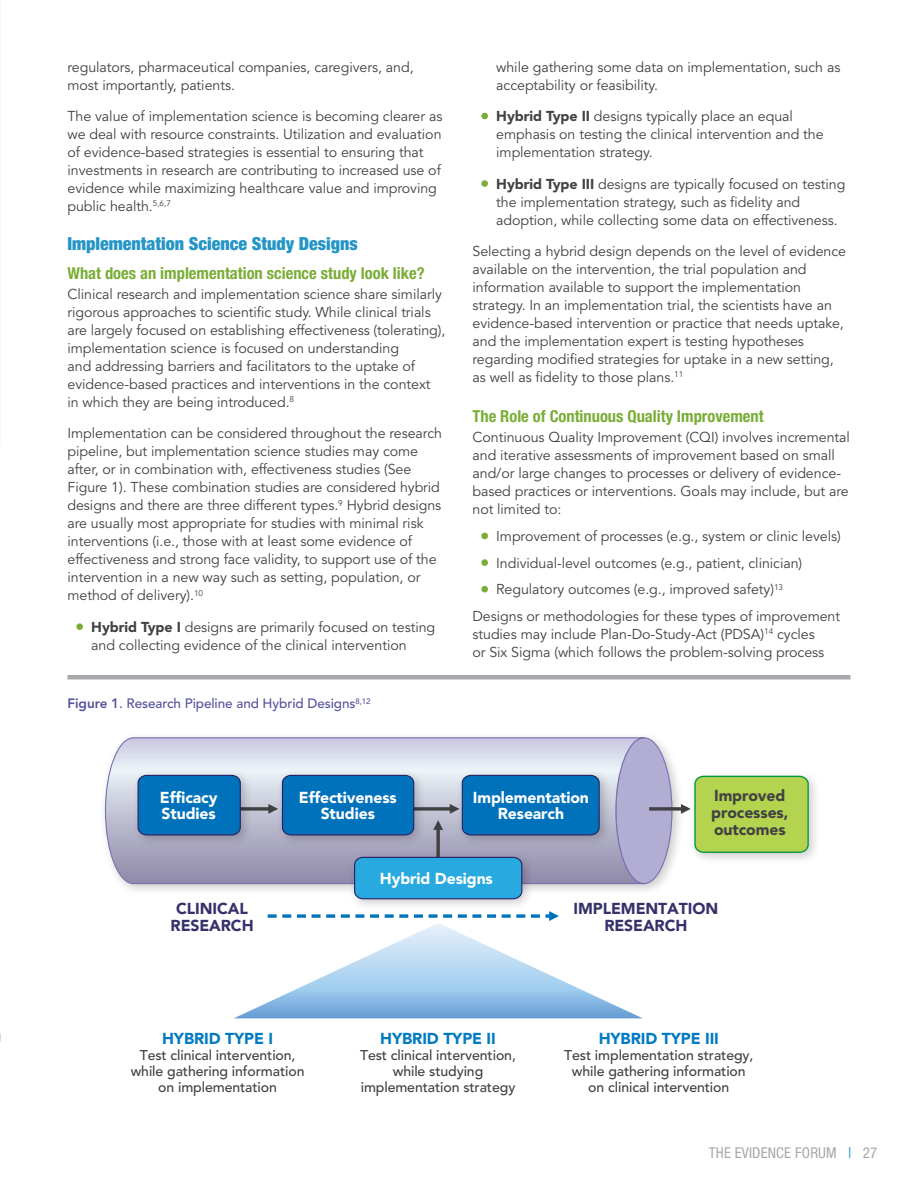
<style>
.page{position:relative;width:918px;height:1188px;background:#fff}
.page>*{position:absolute;margin:0;border:0;box-sizing:border-box;transform-origin:0 0}
.t1{font:900 condensed 18px "Helvetica Neue LT Std";color:#2495c6}
.t2{font:700 condensed 16.5px "Helvetica Neue LT Std";color:#79ad36}
.t3{font:900 15.75px/16.8px "Avenir LT Std";letter-spacing:-.005em;color:#fff;text-align:center}
.t4{font:900 15.75px/16.8px "Avenir LT Std";letter-spacing:-.005em;color:#37316b;text-align:center}
.t5{font:900 15.75px "Avenir LT Std";letter-spacing:-.005em;color:#007ac1}
.t6{font:900 15.75px/16.8px "Avenir LT Std";letter-spacing:-.005em;color:#414042}
.t7{font:condensed 15px "Helvetica Neue LT Std";letter-spacing:.01em;color:#a7a9ac}
.t8{font:14.25px/18px "Avenir LT Std";letter-spacing:-.005em;color:#414042}
.t9{font:500 14.1px/15.8px "Avenir LT Std";letter-spacing:-.005em;color:#414042;text-align:center}
.t10{font:500 13.5px "Avenir LT Std";letter-spacing:-.005em;color:#56539d}
.s1{color:#79ad36}
.s2{font-weight:900}
.s3{font-weight:800}
.s4{color:#2495c6}
</style>
<div class="page">
<div style="left:68px;top:675px;width:782px;height:5px;background:#a7a9ac"></div>
<div style="left:616px;top:738px;width:56px;height:146px;background:#b2add2;border-radius:50%"></div>
<svg style="left:104px;top:737px;width:541px;height:148px"></svg>
<svg style="left:235px;top:911px;width:407px;height:107px"></svg>
<img style="left:128px;top:766px;width:128px;height:85px">
<img style="left:273px;top:766px;width:157px;height:8px">
<img style="left:453px;top:766px;width:162px;height:85px">
<svg style="left:649px;top:775px;width:160px;height:79px"></svg>
<img style="left:345px;top:900px;width:193px;height:15px">
<svg style="left:137px;top:774px;width:463px;height:126px;background:#5d95c1"></svg>
<p class="t8" style="left:68px;top:58px;width:348px">regulators, pharmaceutical companies, caregivers, and, most importantly, patients.</p>
<p class="t8" style="left:68px;top:108px;width:376px">The value of implementation science is becoming clearer as we deal with resource constraints. Utilization and evaluation of evidence-based strategies is essential to ensuring that investments in research are contributing to increased use of evidence while maximizing healthcare value and improving public health.<sup>5,6,7</sup></p>
<p class="t1" style="left:68px;top:232px;width:292px">Implementation Science Study Designs</p>
<p class="t2" style="left:68px;top:263px;width:359px">What does an implementation science study look like?</p>
<p class="t8" style="left:68px;top:285px;width:379px">Clinical research and implementation science share similarly rigorous approaches to scientific study. While clinical trials are largely focused on establishing effectiveness (tolerating), implementation science is focused on understanding<br>and addressing barriers and facilitators to the uptake of evidence-based practices and interventions in the context<br>in which they are being introduced.<sup>8</sup></p>
<p class="t8" style="left:68px;top:425px;width:376px">Implementation can be considered throughout the research pipeline, but implementation science studies may come after, or in combination with, effectiveness studies (See Figure 1). These combination studies are considered hybrid designs and there are three different types.<sup>9</sup> Hybrid designs are usually most appropriate for studies with minimal risk interventions (i.e., those with at least some evidence of effectiveness and strong face validity, to support use of the intervention in a new way such as setting, population, or method of delivery).<sup>10</sup></p>
<p class="t8" style="left:91px;top:618px;width:346px;text-indent:-15px"><span class="s1">•</span> <span class="s2">Hybrid Type I</span> designs are primarily focused on testing and collecting evidence of the clinical intervention</p>
<p class="t10" style="left:68px;top:695px;width:305px"><span class="s3">Figure 1</span>. Research Pipeline and Hybrid Designs<sup>8,12</sup></p>
<p class="t8" style="left:496px;top:58px;width:346px">while gathering some data on implementation, such as acceptability or feasibility.</p>
<p class="t8" style="left:496px;top:108px;width:329px;text-indent:-15px"><span class="s1">•</span> <span class="s2">Hybrid Type II</span> designs typically place an equal emphasis on testing the clinical intervention and the implementation strategy.</p>
<p class="t8" style="left:496px;top:175px;width:351px;text-indent:-15px"><span class="s1">•</span> <span class="s2">Hybrid Type III</span> designs are typically focused on testing the implementation strategy, such as fidelity and adoption, while collecting some data on effectiveness.</p>
<p class="t8" style="left:473px;top:243px;width:375px">Selecting a hybrid design depends on the level of evidence available on the intervention, the trial population and information available to support the implementation strategy. In an implementation trial, the scientists have an evidence-based intervention or practice that needs uptake, and the implementation expert is testing hypotheses regarding modified strategies for uptake in a new setting, as well as fidelity to those plans.<sup>11</sup></p>
<p class="t2" style="left:472px;top:406px;width:293px">The Role of Continuous Quality Improvement</p>
<p class="t8" style="left:472px;top:429px;width:379px">Continuous Quality Improvement (CQI) involves incremental and iterative assessments of improvement based on small and/or large changes to processes or delivery of evidence&shy;based practices or interventions. Goals may include, but are not limited to:</p>
<p class="t8" style="left:481px;top:527px;width:361px"><span class="s1">•</span> Improvement of processes (e.g., system or clinic levels)</p>
<p class="t8" style="left:481px;top:554px;width:323px"><span class="s1">•</span> Individual-level outcomes (e.g., patient, clinician)</p>
<p class="t8" style="left:473px;top:576px;width:369px;line-height:26.7px;text-indent:9px"><span class="s1">•</span> Regulatory outcomes (e.g., improved safety)<sup>13<br></sup>Designs or methodologies for these types of improvement</p>
<p class="t8" style="left:472px;top:625px;width:353px">studies may include Plan-Do-Study-Act (PDSA)<sup>14</sup> cycles or Six Sigma (which follows the problem-solving process</p>
<p class="t3" style="left:160px;top:789px;width:59px;text-align:left">Efficacy<br>Studies</p>
<p class="t3" style="left:299px;top:789px;width:100px">Effectiveness<br>Studies</p>
<p class="t3" style="left:473px;top:789px;width:117px">Implementation<br>Research</p>
<p class="t6" style="left:711px;top:787px;width:79px">Improved processes, outcomes</p>
<p class="t3" style="left:380px;top:870px;width:115px">Hybrid Designs</p>
<p class="t4" style="left:171px;top:900px;width:85px">CLINICAL<br>RESEARCH</p>
<p class="t4" style="left:574px;top:900px;width:146px">IMPLEMENTATION<br>RESEARCH</p>
<p class="t5" style="left:162px;top:1029px;width:113px">HYBRID TYPE I</p>
<p class="t9" style="left:131px;top:1048px;width:175px">Test clinical intervention, while gathering information on implementation</p>
<p class="t5" style="left:380px;top:1029px;width:117px">HYBRID TYPE II</p>
<p class="t9" style="left:360px;top:1048px;width:157px">Test clinical intervention, while studying implementation strategy</p>
<p class="t5" style="left:599px;top:1029px;width:122px">HYBRID TYPE III</p>
<p class="t9" style="left:564px;top:1048px;width:191px">Test implementation strategy, while gathering information on clinical intervention</p>
<p class="t7" style="left:709px;top:1144px;width:170px">THE EVIDENCE FORUM <span class="s4">|</span> 27</p>
</div>
